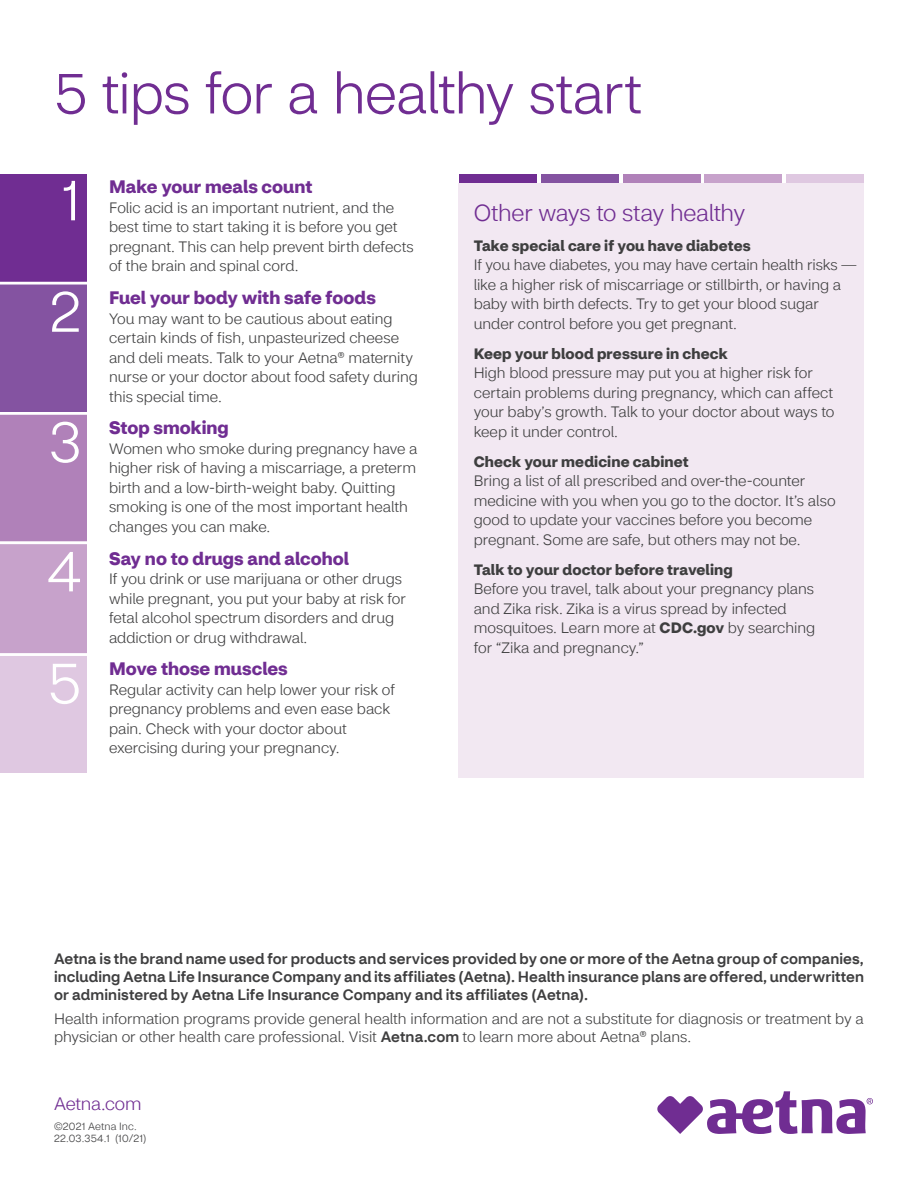
<style>
.page{position:relative;width:918px;height:1188px;background:#fff}
.page>*{position:absolute;margin:0;border:0;box-sizing:border-box;transform-origin:0 0}
.t1{font:300 57px "CVS Health Sans";letter-spacing:-.02em;color:#702d92}
.t2{font:300 57px "CVS Health Sans";color:#fff}
.t3{font:300 23.25px "CVS Health Sans";letter-spacing:-.015em;color:#702d92}
.t4{font:700 18px "CVS Health Sans";color:#702d92}
.t5{font:300 18px "CVS Health Sans";letter-spacing:-.015em;color:#702d92}
.t6{font:300 15px/19.5px "CVS Health Sans";letter-spacing:-.005em;color:#3e3e3f}
.t7{font:500 15px/18px "CVS Health Sans";letter-spacing:.01em;color:#3e3e3f;text-align:justify}
.t8{font:700 15px "CVS Health Sans";letter-spacing:.01em;color:#3e3e3f}
.t9{font:300 10.5px/12px "CVS Health Sans";letter-spacing:.02em;color:#3e3e3f}
.s1{font-weight:700}
.s2{font-weight:500}
</style>
<div class="page">
<div style="left:459px;top:183px;width:405px;height:594px;background:#f2e8f2"></div>
<div style="left:0;top:410px;width:87px;height:131px;background:#b081b9"></div>
<div style="left:0;top:282px;width:87px;height:131px;background:#8453a1"></div>
<div style="left:0;top:174px;width:87px;height:108px;background:#702d92"></div>
<hr style="left:0;top:282px;width:88px;height:3px;background:#fff">
<hr style="left:0;top:412px;width:88px;height:3px;background:#fff">
<div style="left:0;top:541px;width:87px;height:125px;background:#c7a2cb"></div>
<hr style="left:0;top:541px;width:88px;height:3px;background:#fff">
<div style="left:0;top:654px;width:87px;height:119px;background:#dfc8e1"></div>
<hr style="left:0;top:653px;width:88px;height:3px;background:#fff">
<div style="left:623px;top:174px;width:78px;height:9px;background:#b081b9"></div>
<div style="left:541px;top:174px;width:78px;height:9px;background:#8453a1"></div>
<div style="left:459px;top:174px;width:78px;height:9px;background:#702d92"></div>
<div style="left:704px;top:174px;width:78px;height:9px;background:#c7a2cb"></div>
<div style="left:786px;top:174px;width:78px;height:9px;background:#dfc8e1"></div>
<svg style="left:657px;top:1091px;width:216px;height:43px"></svg>
<h2 class="t1" style="left:54px;top:59px;width:590px">5 tips for a healthy start</h2>
<p class="t2" style="left:61px;top:166px;width:22px">1</p>
<h3 class="t4" style="left:109px;top:176px;width:205px">Make your meals count</h3>
<p class="t6" style="left:109px;top:198px;width:306px">Folic acid is an important nutrient, and the best time to start taking it is before you get pregnant. This can help prevent birth defects of the brain and spinal cord.</p>
<p class="t2" style="left:50px;top:277px;width:33px">2</p>
<h3 class="t4" style="left:109px;top:286px;width:268px">Fuel your body with safe foods</h3>
<p class="t6" style="left:109px;top:309px;width:310px">You may want to be cautious about eating certain kinds of fish, unpasteurized cheese and deli meats. Talk to your Aetna® maternity nurse or your doctor about food safety during this special time.</p>
<p class="t2" style="left:49px;top:408px;width:34px">3</p>
<h3 class="t4" style="left:109px;top:417px;width:121px">Stop smoking</h3>
<p class="t6" style="left:109px;top:439px;width:310px">Women who smoke during pregnancy have a higher risk of having a miscarriage, a preterm birth and a low-birth-weight baby. Quitting smoking is one of the most important health changes you can make.</p>
<p class="t2" style="left:47px;top:537px;width:36px">4</p>
<h3 class="t4" style="left:109px;top:547px;width:241px">Say no to drugs and alcohol</h3>
<p class="t6" style="left:109px;top:569px;width:298px">If you drink or use marijuana or other drugs while pregnant, you put your baby at risk for fetal alcohol spectrum disorders and drug addiction or drug withdrawal.</p>
<p class="t2" style="left:48px;top:649px;width:35px">5</p>
<h3 class="t4" style="left:109px;top:658px;width:180px">Move those muscles</h3>
<p class="t6" style="left:109px;top:680px;width:287px">Regular activity can help lower your risk of pregnancy problems and even ease back pain. Check with your doctor about exercising during your pregnancy.</p>
<h3 class="t3" style="left:474px;top:199px;width:273px">Other ways to stay healthy</h3>
<h4 class="t8" style="left:474px;top:236px;width:278px">Take special care if you have diabetes</h4>
<p class="t6" style="left:474px;top:255px;width:384px">If you have diabetes, you may have certain health risks — like a higher risk of miscarriage or stillbirth, or having a baby with birth defects. Try to get your blood sugar under control before you get pregnant.</p>
<h4 class="t8" style="left:474px;top:344px;width:256px">Keep your blood pressure in check</h4>
<p class="t6" style="left:474px;top:363px;width:362px">High blood pressure may put you at higher risk for certain problems during pregnancy, which can affect your baby’s growth. Talk to your doctor about ways to keep it under control.</p>
<h4 class="t8" style="left:474px;top:452px;width:216px">Check your medicine cabinet</h4>
<p class="t6" style="left:474px;top:471px;width:363px">Bring a list of all prescribed and over-the-counter medicine with you when you go to the doctor. It’s also good to update your vaccines before you become pregnant. Some are safe, but others may not be.</p>
<h4 class="t8" style="left:474px;top:560px;width:261px">Talk to your doctor before traveling</h4>
<p class="t6" style="left:474px;top:579px;width:343px">Before you travel, talk about your pregnancy plans and Zika risk. Zika is a virus spread by infected mosquitoes. Learn more at <span class="s1">CDC.gov</span> by searching for “Zika and pregnancy.”</p>
<p class="t7" style="left:54px;top:949px;width:812px">Aetna is the brand name used for products and services provided by one or more of the Aetna group of companies, including Aetna Life Insurance Company and its affiliates (Aetna). Health insurance plans are offered, underwritten or administered by Aetna Life Insurance Company and its affiliates (Aetna).</p>
<p class="t6" style="left:54px;top:1010px;width:811px;line-height:18px">Health information programs provide general health information and are not a substitute for diagnosis or treatment by a physician or other health care professional. Visit <span class="s2">Aetna.com</span> to learn more about Aetna® plans.</p>
<p class="t5" style="left:54px;top:1093px;width:89px">Aetna.com</p>
<p class="t9" style="left:54px;top:1121px;width:94px">©2021 Aetna Inc.<br>22.03.354.1 (10/21)</p>
</div>
